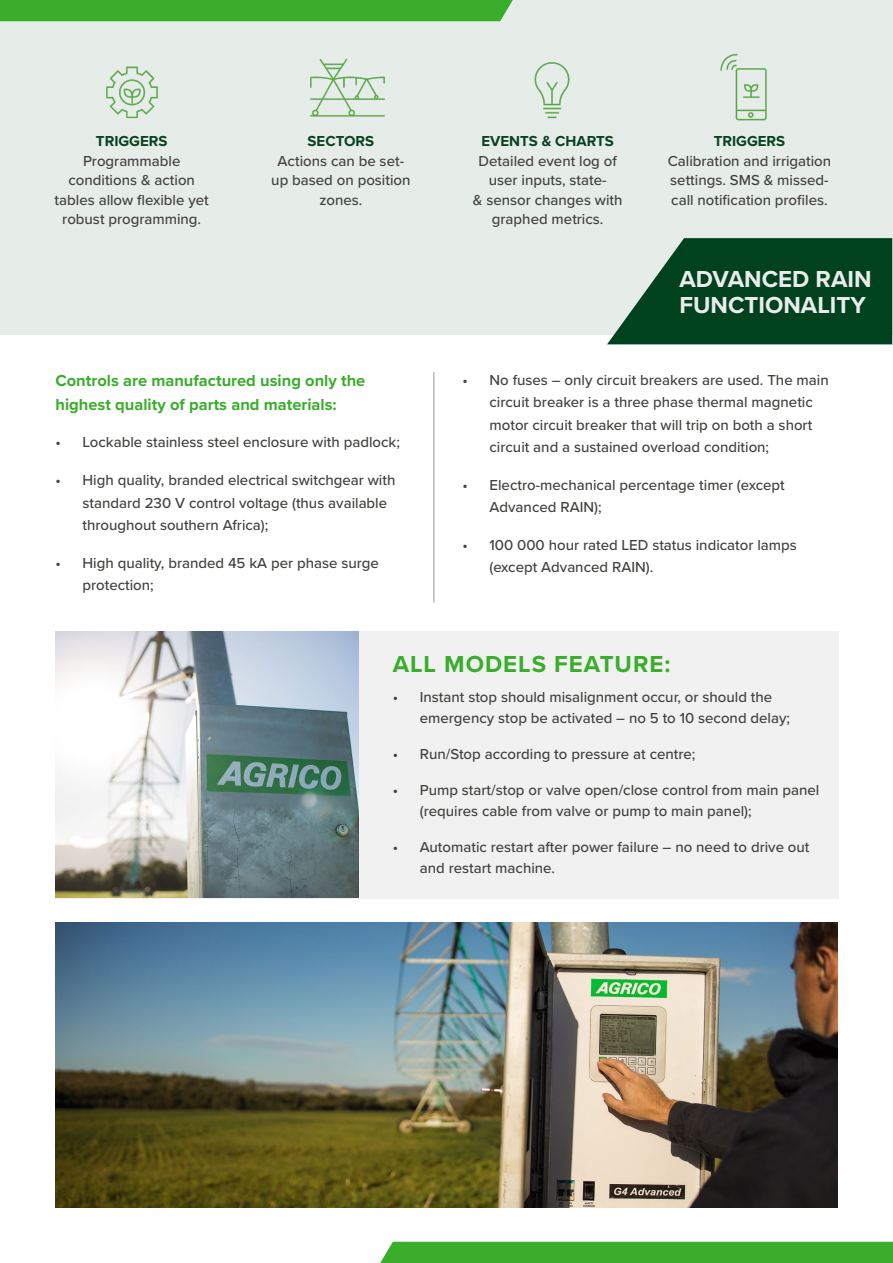
<style>
.page{position:relative;width:893px;height:1263px;background:#fff}
.page>*{position:absolute;margin:0;border:0;box-sizing:border-box;transform-origin:0 0}
.t1{font:700 24px/25.5px "Proxima Nova";color:#ebebec}
.t2{font:700 24px "Proxima Nova";letter-spacing:.04em;color:#3aad2c}
.t3{font:700 16.5px/24px "Proxima Nova";color:#3aad2c}
.t4{font:500 15px/19.5px "Proxima Nova";color:#42413e}
.t5{font:700 15px "Proxima Nova";color:#094220}
</style>
<div class="page">
<div style="left:0;top:0;width:893px;height:335px;background:#e6ece8"></div>
<img style="left:55px;top:923px;width:783px;height:285px">
<div style="left:380px;top:1242px;width:513px;height:21px;background:#3aad2c"></div>
<div style="left:0;top:0;width:513px;height:21px;background:#3aad2c"></div>
<div style="left:55px;top:631px;width:784px;height:268px;background:#f1f1f1"></div>
<img style="left:55px;top:631px;width:304px;height:267px">
<hr style="left:433px;top:372px;width:1px;height:231px;background:#939598">
<img style="left:534px;top:62px;width:36px;height:57px">
<img style="left:106px;top:66px;width:52px;height:53px">
<img style="left:310px;top:58px;width:75px;height:59px">
<img style="left:720px;top:53px;width:47px;height:68px">
<svg style="left:607px;top:238px;width:285px;height:106px;background:#205939"></svg>
<p class="t5" style="left:96px;top:130px;width:73px">TRIGGERS</p>
<p class="t4" style="left:55px;top:151px;width:156px;text-align:center">Programmable conditions &amp; action tables allow flexible yet robust programming.</p>
<p class="t5" style="left:308px;top:130px;width:68px">SECTORS</p>
<p class="t4" style="left:271px;top:151px;width:141px;text-align:center">Actions can be set&shy;up based on position zones.</p>
<p class="t3" style="left:55px;top:368px;width:311px">Controls are manufactured using only the highest quality of parts and materials:</p>
<p class="t4" style="left:55px;top:432px;width:346px">• Lockable stainless steel enclosure with padlock;</p>
<p class="t4" style="left:82px;top:468px;width:314px;line-height:22.5px;text-indent:-27px">• High quality, branded electrical switchgear with standard 230 V control voltage (thus available throughout southern Africa);</p>
<p class="t4" style="left:82px;top:551px;width:298px;line-height:22.5px;text-indent:-27px">• High quality, branded 45 kA per phase surge protection;</p>
<p class="t5" style="left:482px;top:130px;width:134px">EVENTS &amp; CHARTS</p>
<p class="t4" style="left:473px;top:151px;width:151px;text-align:center">Detailed event log of user inputs, state-<br>&amp; sensor changes with graphed metrics.</p>
<p class="t5" style="left:714px;top:130px;width:73px">TRIGGERS</p>
<p class="t4" style="left:668px;top:151px;width:165px">Calibration and irrigation settings. SMS &amp; missed&shy;call notification profiles.</p>
<h1 class="t1" style="left:679px;top:266px;width:194px">ADVANCED RAIN<br>FUNCTIONALITY</h1>
<p class="t4" style="left:489px;top:368px;width:341px;line-height:22.5px;text-indent:-27px">• No fuses – only circuit breakers are used. The main circuit breaker is a three phase thermal magnetic motor circuit breaker that will trip on both a short circuit and a sustained overload condition;</p>
<p class="t4" style="left:489px;top:473px;width:297px;line-height:22.5px;text-indent:-27px">• Electro-mechanical percentage timer (except<br>Advanced RAIN);</p>
<p class="t4" style="left:489px;top:533px;width:309px;line-height:22.5px;text-indent:-27px">• 100 000 hour rated LED status indicator lamps (except Advanced RAIN).</p>
<h1 class="t2" style="left:393px;top:646px;width:279px">ALL MODELS FEATURE:</h1>
<p class="t4" style="left:420px;top:686px;width:372px;line-height:21px;text-indent:-27px">• Instant stop should misalignment occur, or should the emergency stop be activated – no 5 to 10 second delay;</p>
<p class="t4" style="left:393px;top:743px;width:304px">• Run/Stop according to pressure at centre;</p>
<p class="t4" style="left:420px;top:779px;width:401px;line-height:21px;text-indent:-27px">• Pump start/stop or valve open/close control from main panel (requires cable from valve or pump to main panel);</p>
<p class="t4" style="left:420px;top:836px;width:391px;line-height:21px;text-indent:-27px">• Automatic restart after power failure – no need to drive out and restart machine.</p>
</div>
